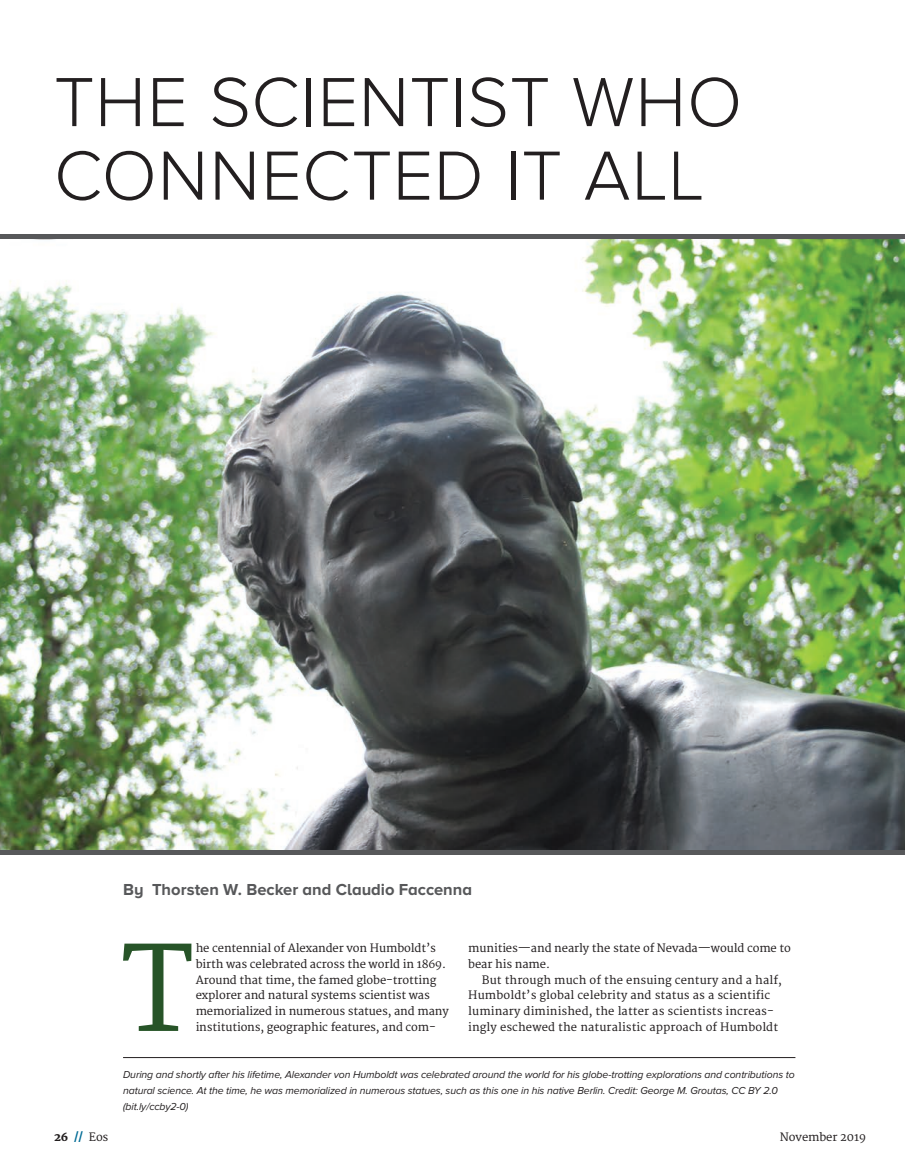
<style>
.page{position:relative;width:905px;height:1175px;background:#fff}
.page>*{position:absolute;margin:0;border:0;box-sizing:border-box;transform-origin:0 0}
.t1{font:115.05px "Merriweather";color:#275428}
.t2{font:300 72px/73.5px "Proxima Nova";letter-spacing:.005em;color:#231f20}
.t3{font:700 16.5px "Proxima Nova A";color:#57585a}
.t4{font:11.25px/15.8px "Merriweather";letter-spacing:-.01em;color:#231f20}
.t5{font:11.25px/15.8px "Merriweather";letter-spacing:.01em;color:#231f20}
.t6{font:italic 10.5px/15.8px "Proxima Nova";letter-spacing:-.01em;color:#231f20}
.s1{font-weight:800}
.s2{font-weight:800;color:#006b95}
</style>
<div class="page">
<img style="left:0;top:239px;width:904px;height:610px">
<div style="left:0;top:234px;width:904px;height:5px;background:#57585a"></div>
<div style="left:0;top:849px;width:904px;height:5px;background:#57585a"></div>
<hr style="left:123px;top:1057px;width:672px;height:1px;background:#231f20">
<h2 class="t2" style="left:54px;top:66px;width:689px">THE SCIENTIST WHO<br>CONNECTED IT ALL</h2>
<h3 class="t3" style="left:123px;top:880px;width:350px">By Thorsten W. Becker and Claudio Faccenna</h3>
<h1 class="t1" style="left:121px;top:923px;width:73px">T</h1>
<p class="t4" style="left:196px;top:940px;width:254px">he centennial of Alexander von Humboldt’s birth was celebrated across the world in 1869.<br>Around that time, the famed globe-trotting explorer and natural systems scientist was memorialized in numerous statues, and many institutions, geographic features, and com-</p>
<p class="t4" style="left:468px;top:940px;width:324px">munities—and nearly the state of Nevada—would come to bear his name.</p>
<p class="t5" style="left:468px;top:972px;width:315px;text-indent:14px">But through much of the ensuing century and a half, Humboldt’s global celebrity and status as a scientific luminary diminished, the latter as scientists increas&shy;ingly eschewed the naturalistic approach of Humboldt</p>
<p class="t6" style="left:123px;top:1067px;width:673px">During and shortly after his lifetime, Alexander von Humboldt was celebrated around the world for his globe-trotting explorations and contributions to natural science. At the time, he was memorialized in numerous statues, such as this one in his native Berlin. Credit: George M. Groutas, CC BY 2.0 (bit.ly/ccby2-0)</p>
<p class="t4" style="left:54px;top:1129px;width:56px"><span class="s1">26</span> <span class="s2">//</span> Eos</p>
<p class="t4" style="left:780px;top:1129px;width:87px">November 2019</p>
</div>
